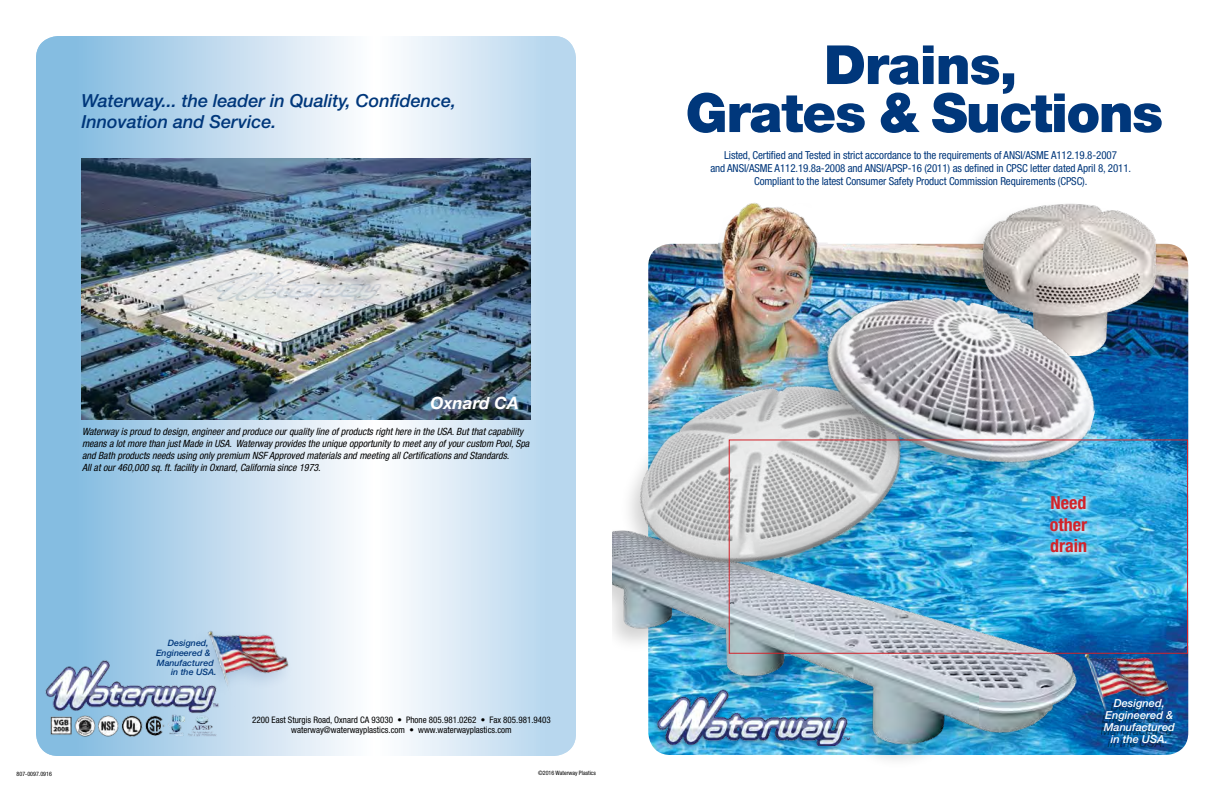
<style>
.page{position:relative;width:1224px;height:792px;background:#fff}
.page>*{position:absolute;margin:0;border:0;box-sizing:border-box;transform-origin:0 0}
.t1{font:900 54px/48px "Helvetica Neue";letter-spacing:-.02em;color:#00377b;text-align:center}
.t2{font:italic 500 18px/21px "Helvetica Neue";color:#00377b}
.t3{font:700 condensed 18px/21.6px "Helvetica Neue";color:#d2232a;text-align:justify}
.t4{font:italic 700 17px "Helvetica Neue";color:#fff}
.t5{font:condensed 11px/13px "Helvetica Neue";letter-spacing:-.01em;color:#00377b;text-align:center}
.t6{font:italic 500 11px/12px "Helvetica Neue";color:#fff;text-align:center}
.t7{font:italic condensed 10px/12px "Helvetica Neue";color:#000}
.t8{font:condensed 9px/10px "Helvetica Neue";color:#000;text-align:center}
.t9{font:italic 500 8.8px "Helvetica Neue";color:#00377b}
.t10{font:condensed 6px "Helvetica Neue";color:#000}
</style>
<div class="page">
<svg style="left:36px;top:36px;width:540px;height:720px"></svg>
<img style="left:49px;top:715px;width:169px;height:23px">
<img style="left:43px;top:658px;width:179px;height:57px">
<img style="left:648px;top:203px;width:540px;height:552px">
<img style="left:612px;top:518px;width:476px;height:237px">
<img style="left:619px;top:355px;width:303px;height:238px">
<div style="left:961px;top:200px;width:202px;height:181px;background:#000;opacity:.18"></div>
<img style="left:976px;top:200px;width:185px;height:155px">
<img style="left:81px;top:158px;width:450px;height:262px">
<div style="left:191px;top:626px;width:104px;height:78px;background:#00377b;opacity:.16"></div>
<img style="left:202px;top:608px;width:104px;height:103px">
<div style="left:805px;top:295px;width:296px;height:194px;background:#000;opacity:.18"></div>
<img style="left:810px;top:270px;width:304px;height:218px">
<div style="left:1065px;top:647px;width:111px;height:84px;background:#00377b;opacity:.16"></div>
<img style="left:1082px;top:629px;width:102px;height:96px">
<div style="left:1101px;top:703px;width:71px;height:44px;background:#000;opacity:.4"></div>
<div style="left:651px;top:687px;width:202px;height:66px;background:#00558f;opacity:.63"></div>
<img style="left:653px;top:686px;width:201px;height:60px">
<div style="left:729px;top:439px;width:459px;height:215px;border:1px solid #d2232a"></div>
<svg style="left:1047px;top:493px;width:48px;height:67px"></svg>
<h2 class="t2" style="left:81px;top:90px;width:376px">Waterway... the leader in Quality, Confidence,<br>Innovation and Service.</h2>
<h3 class="t4" style="left:431px;top:392px;width:90px">Oxnard CA</h3>
<p class="t7" style="left:82px;top:426px;width:449px">Waterway is proud to design, engineer and produce our quality line of products right here in the USA. But that capability means a lot more than just Made in USA. Waterway provides the unique opportunity to meet any of your custom Pool, Spa and Bath products needs using only premium NSF Approved materials and meeting all Certifications and Standards.<br>All at our 460,000 sq. ft. facility in Oxnard, California since 1973.</p>
<p class="t9" style="left:168px;top:638px;width:42px">Designed,</p>
<p class="t9" style="left:156px;top:648px;width:56px">Engineered &amp;</p>
<p class="t9" style="left:157px;top:657px;width:58px">Manufactured</p>
<p class="t9" style="left:171px;top:667px;width:47px">in the USA.</p>
<p class="t8" style="left:252px;top:714px;width:300px">2200 East Sturgis Road, Oxnard CA 93030 • Phone 805.981.0262 • Fax 805.981.9403 waterway@waterwayplastics.com • www.waterwayplastics.com</p>
<p class="t10" style="left:17px;top:770px;width:37px">807-0097.0916</p>
<p class="t10" style="left:538px;top:770px;width:59px">©2016 Waterway Plastics</p>
<h1 class="t1" style="left:686px;top:41px;width:479px">Drains,<br>Grates &amp; Suctions</h1>
<p class="t5" style="left:710px;top:149px;width:422px">Listed, Certified and Tested in strict accordance to the requirements of ANSI/ASME A112.19.8-2007<br>and ANSI/ASME A112.19.8a-2008 and ANSI/APSP-16 (2011) as defined in CPSC letter dated April 8, 2011.<br>Compliant to the latest Consumer Safety Product Commission Requirements (CPSC).</p>
<h2 class="t3" style="left:1050px;top:491px;width:39px">Need other drain</h2>
<p class="t6" style="left:1104px;top:697px;width:73px">Designed,<br>Engineered &amp;<br>Manufactured in the USA.</p>
</div>
